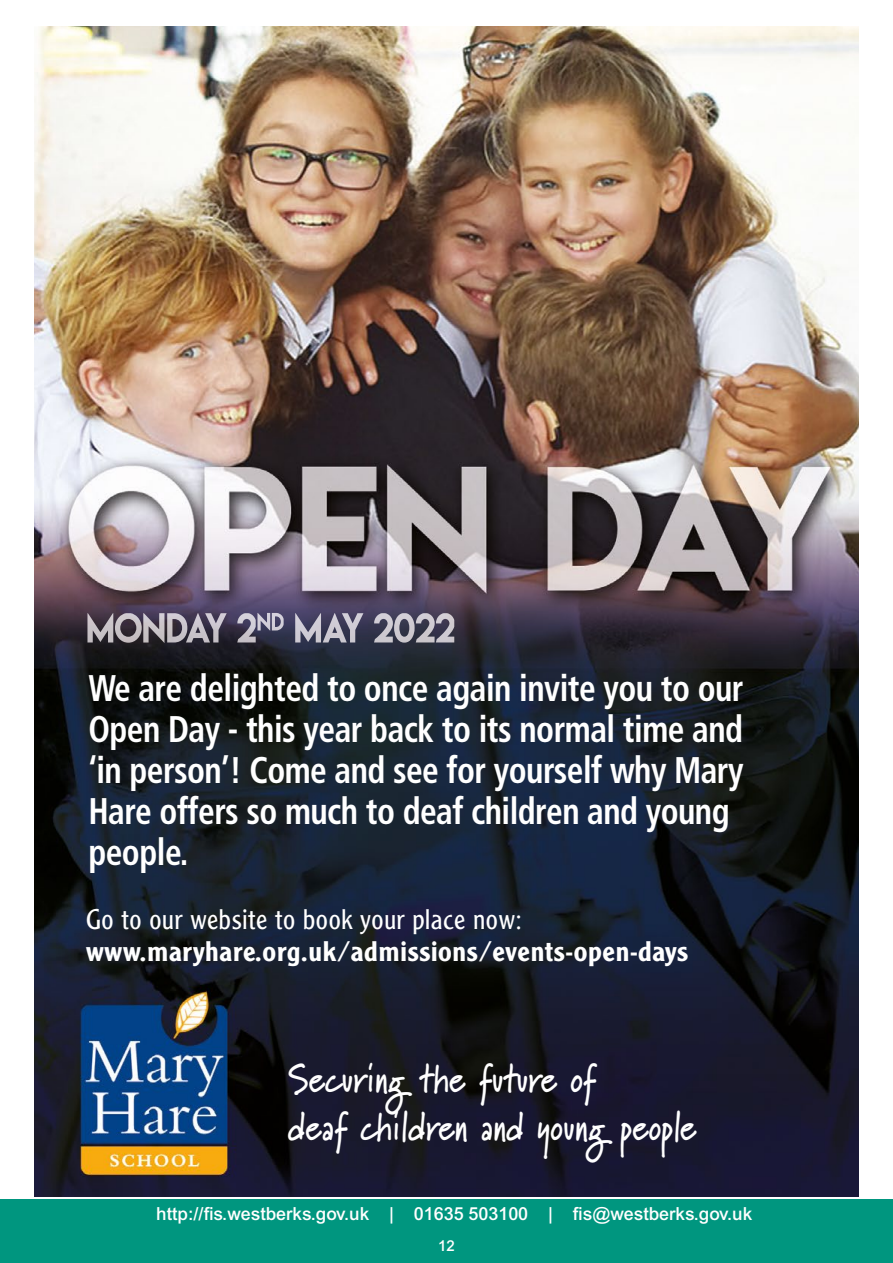
<style>
.page{position:relative;width:893px;height:1263px;background:#fff}
.page>*{position:absolute;margin:0;border:0;box-sizing:border-box;transform-origin:0 0}
.t1{font:700 40.5px/48px "Marydale";color:#fff;scale:.83 1}
.t2{font:700 condensed 37.05px/41px "Frutiger";letter-spacing:-.015em;color:#fff;scale:.9 1}
.t3{font:500 27.6px "AT Clearface Gothic";color:#fff}
.t4{font:300 27.6px "AT Clearface Gothic";color:#fff}
.t5{font:500 18px "Arial MT Std";color:#fff}
.t6{font:500 15px "Arial MT Std";color:#fff}
</style>
<div class="page">
<div style="left:0;top:1199px;width:893px;height:64px;background:#00967f"></div>
<img style="left:34px;top:27px;width:825px;height:1170px">
<p class="t2" style="left:88px;top:668px;width:730px">We are delighted to once again invite you to our Open Day - this year back to its normal time and ‘in person’! Come and see for yourself why Mary Hare offers so much to deaf children and young people.</p>
<p class="t4" style="left:86px;top:902px;width:438px">Go to our website to book your place now:</p>
<p class="t3" style="left:86px;top:933px;width:604px">www.maryhare.org.uk/admissions/events-open-days</p>
<p class="t1" style="left:288px;top:1054px;width:494px">Securing the future of<br>deaf children and young people</p>
<p class="t5" style="left:156px;top:1203px;width:597px">http://fis.westberks.gov.uk | 01635 503100 | fis@westberks.gov.uk</p>
<p class="t6" style="left:438px;top:1237px;width:18px">12</p>
</div>
